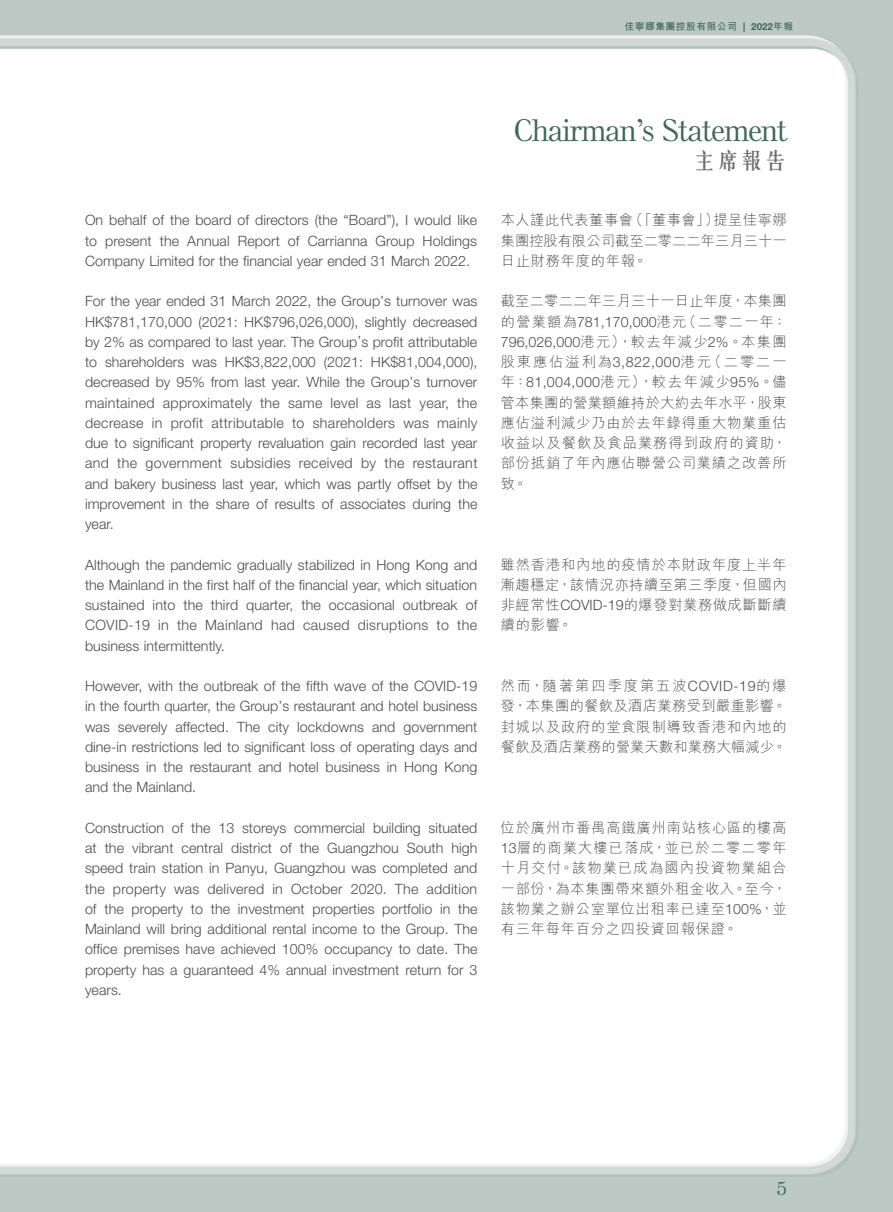
<style>
.page{position:relative;width:893px;height:1212px;background:#fff}
.page>*{position:absolute;margin:0;border:0;box-sizing:border-box;transform-origin:0 0}
.t1{font:500 30px "Else NPL Std";letter-spacing:-.02em;color:#3e685c}
.t2{font:500 22.5px "C Song 3 HK";color:#6c6d70}
.t3{font:500 18px "Else NPL Std";color:#3e685c}
.Body_Text{font:300 14.25px/20.2px "Helvetica Neue LT Std";letter-spacing:.005em;color:#4b4c4d;text-align:justify}
.C_Body_Text{font:300 14.25px/20.2px "M Hei HK";letter-spacing:.055em;color:#4b4c4d;text-align:justify}
.t4{font:700 9.75px "M Hei HK";letter-spacing:.055em;color:#3e685c}
.s1{font-family:"Helvetica Neue LT Std"}
</style>
<div class="page">
<img style="left:0;top:0;width:893px;height:1212px">
<p class="t4" style="left:625px;top:19px;width:170px">佳寧娜集團控股有限公司 <span class="s1">| 2022</span>年報</p>
<p class="Body_Text" style="left:85px;top:210px;width:394px">On behalf of the board of directors (the “Board”), I would like to present the Annual Report of Carrianna Group Holdings Company Limited for the financial year ended 31 March 2022.</p>
<p class="Body_Text" style="left:85px;top:291px;width:394px">For the year ended 31 March 2022, the Group’s turnover was HK$781,170,000 (2021: HK$796,026,000), slightly decreased by 2% as compared to last year. The Group’s profit attributable to shareholders was HK$3,822,000 (2021: HK$81,004,000), decreased by 95% from last year. While the Group’s turnover maintained approximately the same level as last year, the decrease in profit attributable to shareholders was mainly due to significant property revaluation gain recorded last year and the government subsidies received by the restaurant and bakery business last year, which was partly offset by the improvement in the share of results of associates during the year.</p>
<p class="Body_Text" style="left:85px;top:554px;width:394px">Although the pandemic gradually stabilized in Hong Kong and the Mainland in the first half of the financial year, which situation sustained into the third quarter, the occasional outbreak of COVID-19 in the Mainland had caused disruptions to the business intermittently.</p>
<p class="Body_Text" style="left:85px;top:676px;width:394px">However, with the outbreak of the fifth wave of the COVID-19 in the fourth quarter, the Group’s restaurant and hotel business was severely affected. The city lockdowns and government dine-in restrictions led to significant loss of operating days and business in the restaurant and hotel business in Hong Kong and the Mainland.</p>
<p class="Body_Text" style="left:85px;top:817px;width:394px">Construction of the 13 storeys commercial building situated at the vibrant central district of the Guangzhou South high speed train station in Panyu, Guangzhou was completed and the property was delivered in October 2020. The addition of the property to the investment properties portfolio in the Mainland will bring additional rental income to the Group. The office premises have achieved 100% occupancy to date. The property has a guaranteed 4% annual investment return for 3 years.</p>
<h1 class="t1" style="left:514px;top:112px;width:274px">Chairman’s Statement</h1>
<h2 class="t2" style="left:693px;top:149px;width:95px">主席報告</h2>
<p class="C_Body_Text" style="left:501px;top:210px;width:287px">本人謹此代表董事會（「董事會」）提呈佳寧娜集團控股有限公司截至二零二二年三月三十一日止財務年度的年報。</p>
<p class="C_Body_Text" style="left:501px;top:291px;width:287px">截至二零二二年三月三十一日止年度，本集團的營業額為<span class="s1">781,170,000</span>港元（二零二一年：<span class="s1">796,026,000</span>港元），較去年減少<span class="s1">2%</span>。本集團股東應佔溢利為<span class="s1">3,822,000</span>港元（二零二一年：<span class="s1">81,004,000</span>港元），較去年減少<span class="s1">95%</span>。儘管本集團的營業額維持於大約去年水平，股東應佔溢利減少乃由於去年錄得重大物業重估收益以及餐飲及食品業務得到政府的資助，部份抵銷了年內應佔聯營公司業績之改善所致。</p>
<p class="C_Body_Text" style="left:501px;top:554px;width:287px">雖然香港和內地的疫情於本財政年度上半年漸趨穩定，該情況亦持續至第三季度，但國內非經常性<span class="s1">COVID-19</span>的爆發對業務做成斷斷續續的影響。</p>
<p class="C_Body_Text" style="left:501px;top:676px;width:287px">然而，隨著第四季度第五波<span class="s1">COVID-19</span>的爆發，本集團的餐飲及酒店業務受到嚴重影響。封城以及政府的堂食限制導致香港和內地的餐飲及酒店業務的營業天數和業務大幅減少。</p>
<p class="C_Body_Text" style="left:501px;top:817px;width:287px">位於廣州市番禺高鐵廣州南站核心區的樓高<span class="s1">13</span>層的商業大樓已落成，並已於二零二零年十月交付。該物業已成為國內投資物業組合一部份，為本集團帶來額外租金收入。至今，該物業之辦公室單位出租率已達至<span class="s1">100%</span>，並有三年每年百分之四投資回報保證。</p>
<p class="t3" style="left:777px;top:1178px;width:12px">5</p>
</div>
